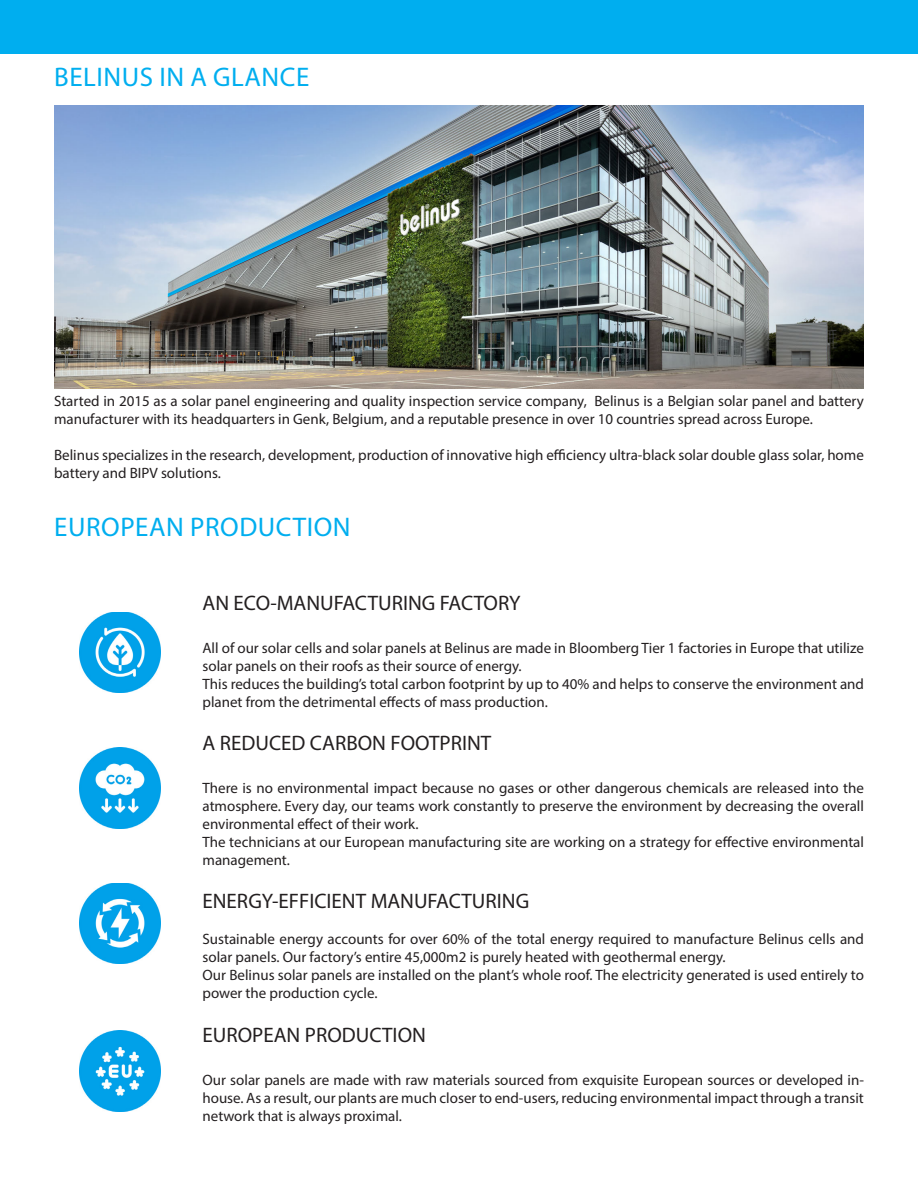
<style>
.page{position:relative;width:918px;height:1188px;background:#fff}
.page>*{position:absolute;margin:0;border:0;box-sizing:border-box;transform-origin:0 0}
.t1{font:27px "Myriad Pro";letter-spacing:.02em;color:#00aeef}
.t2{font:21px "Myriad Pro";color:#231f20}
.t3{font:15px/18px "Myriad Pro";color:#231f20}
</style>
<div class="page">
<hr style="left:917px;top:0;width:1px;height:1188px;background:#000">
<div style="left:0;top:0;width:918px;height:54px;background:#00aeef"></div>
<img style="left:54px;top:105px;width:810px;height:283px">
<img style="left:79px;top:1030px;width:81px;height:82px">
<img style="left:79px;top:748px;width:81px;height:80px">
<img style="left:79px;top:612px;width:81px;height:81px">
<img style="left:79px;top:883px;width:81px;height:81px">
<p class="t1" style="left:54px;top:61px;width:257px">BELINUS IN A GLANCE</p>
<p class="t3" style="left:54px;top:391px;width:811px">Started in 2015 as a solar panel engineering and quality inspection service company, Belinus is a Belgian solar panel and battery manufacturer with its headquarters in Genk, Belgium, and a reputable presence in over 10 countries spread across Europe.</p>
<p class="t3" style="left:54px;top:445px;width:811px">Belinus specializes in the research, development, production of innovative high efficiency ultra-black solar double glass solar, home battery and BIPV solutions.</p>
<p class="t1" style="left:54px;top:510px;width:298px">EUROPEAN PRODUCTION</p>
<p class="t2" style="left:202px;top:590px;width:320px">AN ECO-MANUFACTURING FACTORY</p>
<p class="t3" style="left:202px;top:639px;width:663px">All of our solar cells and solar panels at Belinus are made in Bloomberg Tier 1 factories in Europe that utilize solar panels on their roofs as their source of energy.</p>
<p class="t3" style="left:202px;top:675px;width:663px">This reduces the building’s total carbon footprint by up to 40% and helps to conserve the environment and planet from the detrimental effects of mass production.</p>
<p class="t2" style="left:202px;top:730px;width:290px">A REDUCED CARBON FOOTPRINT</p>
<p class="t3" style="left:202px;top:779px;width:663px;text-align:justify">There is no environmental impact because no gases or other dangerous chemicals are released into the atmosphere. Every day, our teams work constantly to preserve the environment by decreasing the overall environmental effect of their work.</p>
<p class="t3" style="left:202px;top:833px;width:663px">The technicians at our European manufacturing site are working on a strategy for effective environmental management.</p>
<p class="t2" style="left:202px;top:888px;width:328px">ENERGY-EFFICIENT MANUFACTURING</p>
<p class="t3" style="left:202px;top:930px;width:663px">Sustainable energy accounts for over 60% of the total energy required to manufacture Belinus cells and solar panels. Our factory’s entire 45,000m2 is purely heated with geothermal energy.</p>
<p class="t3" style="left:202px;top:966px;width:663px">Our Belinus solar panels are installed on the plant’s whole roof. The electricity generated is used entirely to power the production cycle.</p>
<p class="t2" style="left:202px;top:1022px;width:225px">EUROPEAN PRODUCTION</p>
<p class="t3" style="left:202px;top:1071px;width:663px;text-align:justify">Our solar panels are made with raw materials sourced from exquisite European sources or developed in&shy;house. As a result, our plants are much closer to end-users, reducing environmental impact through a transit network that is always proximal.</p>
</div>
